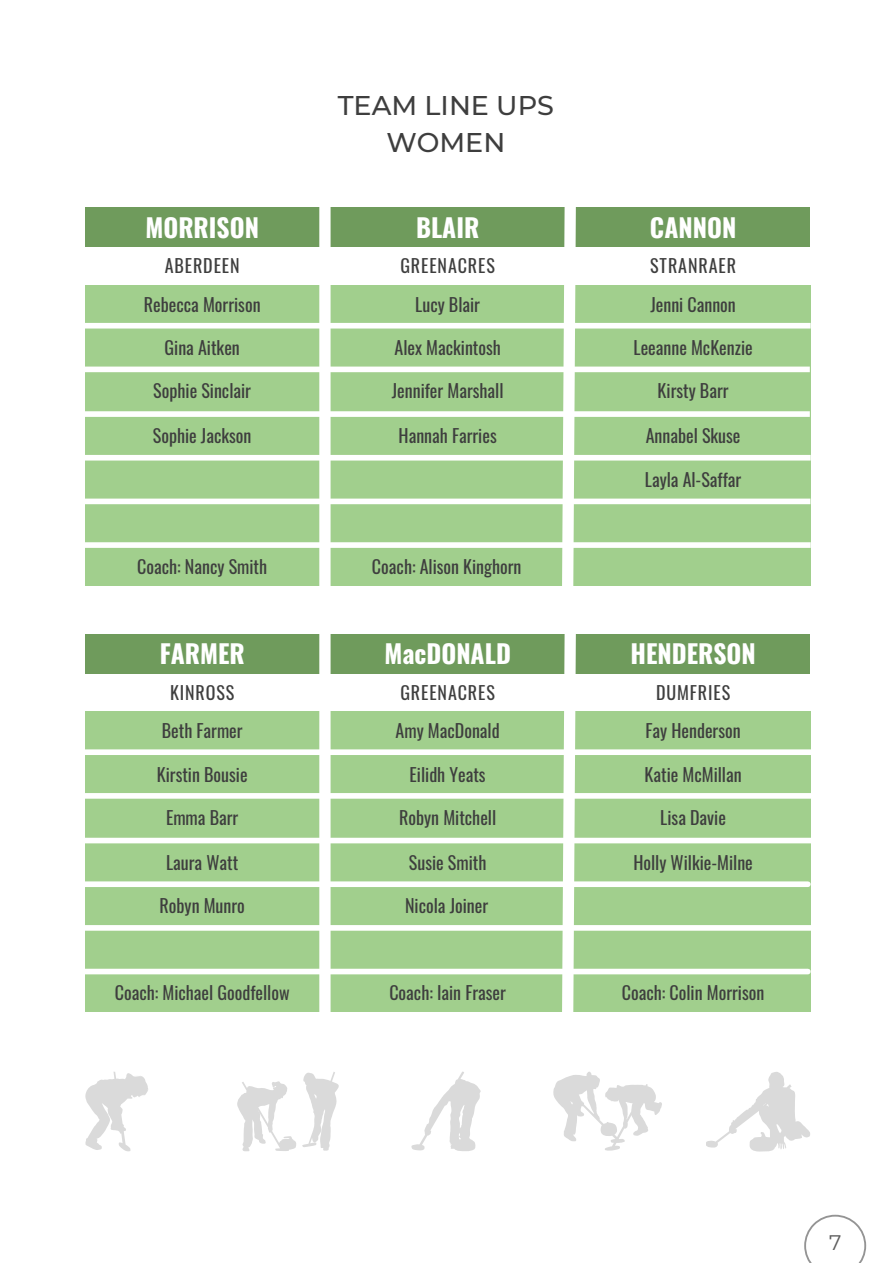
<style>
.page{position:relative;width:893px;height:1263px;background:#fff}
.page>*{position:absolute;margin:0;border:0;box-sizing:border-box;transform-origin:0 0}
.t1{font:500 27px/37.2px "Montserrat";color:#3e3e3e;text-align:center}
.t2{font:700 25.5px "Oswald";color:#fff}
.t3{font:21px "Montserrat";color:#5d5d5d}
.t4{font:18px "Oswald";color:#3e3e3e}
.t5{font:18px "Oswald";letter-spacing:.05em;color:#3e3e3e}
</style>
<div class="page">
<div style="left:85px;top:207px;width:725px;height:40px;background:#6f9b5c"></div>
<div style="left:85px;top:285px;width:725px;height:300px;background:#a1cf8d"></div>
<div style="left:319px;top:198px;width:12px;height:391px;background:#fff"></div>
<div style="left:60px;top:323px;width:751px;height:5px;background:#fff"></div>
<div style="left:65px;top:367px;width:745px;height:5px;background:#fff"></div>
<div style="left:65px;top:411px;width:745px;height:6px;background:#fff"></div>
<div style="left:49px;top:455px;width:762px;height:5px;background:#fff"></div>
<div style="left:0;top:499px;width:810px;height:5px;background:#fff"></div>
<div style="left:49px;top:542px;width:762px;height:6px;background:#fff"></div>
<div style="left:85px;top:634px;width:725px;height:39px;background:#6f9b5c"></div>
<div style="left:85px;top:711px;width:725px;height:301px;background:#a1cf8d"></div>
<div style="left:319px;top:624px;width:12px;height:392px;background:#fff"></div>
<svg style="left:556px;top:207px;width:26px;height:805px"></svg>
<div style="left:62px;top:749px;width:756px;height:6px;background:#fff"></div>
<div style="left:68px;top:793px;width:756px;height:6px;background:#fff"></div>
<div style="left:68px;top:838px;width:756px;height:5px;background:#fff"></div>
<div style="left:52px;top:881px;width:756px;height:6px;background:#fff"></div>
<div style="left:0;top:925px;width:823px;height:6px;background:#fff"></div>
<div style="left:52px;top:969px;width:756px;height:5px;background:#fff"></div>
<svg style="left:706px;top:1072px;width:104px;height:79px"></svg>
<svg style="left:411px;top:1071px;width:70px;height:80px"></svg>
<svg style="left:553px;top:1071px;width:109px;height:80px"></svg>
<svg style="left:238px;top:1072px;width:101px;height:79px"></svg>
<svg style="left:85px;top:1072px;width:63px;height:79px"></svg>
<svg style="left:804px;top:1215px;width:62px;height:48px"></svg>
<p class="t1" style="left:338px;top:85px;width:218px">TEAM LINE UPS<br>WOMEN</p>
<p class="t2" style="left:145px;top:214px;width:115px">MORRISON</p>
<p class="t2" style="left:416px;top:214px;width:65px">BLAIR</p>
<p class="t2" style="left:650px;top:214px;width:88px">CANNON</p>
<p class="t5" style="left:165px;top:250px;width:76px">ABERDEEN</p>
<p class="t5" style="left:400px;top:250px;width:96px">GREENACRES</p>
<p class="t5" style="left:650px;top:250px;width:87px">STRANRAER</p>
<p class="t4" style="left:144px;top:288px;width:118px">Rebecca Morrison</p>
<p class="t4" style="left:165px;top:332px;width:77px">Gina Aitken</p>
<p class="t4" style="left:153px;top:375px;width:99px">Sophie Sinclair</p>
<p class="t4" style="left:153px;top:420px;width:100px">Sophie Jackson</p>
<p class="t4" style="left:650px;top:288px;width:87px">Jenni Cannon</p>
<p class="t4" style="left:633px;top:332px;width:121px">Leeanne McKenzie</p>
<p class="t4" style="left:658px;top:375px;width:72px">Kirsty Barr</p>
<p class="t4" style="left:646px;top:420px;width:96px">Annabel Skuse</p>
<p class="t4" style="left:415px;top:288px;width:66px">Lucy Blair</p>
<p class="t4" style="left:394px;top:332px;width:108px">Alex Mackintosh</p>
<p class="t4" style="left:392px;top:375px;width:113px">Jennifer Marshall</p>
<p class="t4" style="left:399px;top:420px;width:100px">Hannah Farries</p>
<p class="t4" style="left:137px;top:551px;width:131px">Coach: Nancy Smith</p>
<p class="t4" style="left:372px;top:551px;width:151px">Coach: Alison Kinghorn</p>
<p class="t4" style="left:645px;top:463px;width:98px">Layla Al-Saffar</p>
<p class="t2" style="left:160px;top:640px;width:87px">FARMER</p>
<p class="t2" style="left:384px;top:640px;width:128px">MacDONALD</p>
<p class="t2" style="left:630px;top:640px;width:127px">HENDERSON</p>
<p class="t5" style="left:170px;top:676px;width:66px">KINROSS</p>
<p class="t5" style="left:400px;top:676px;width:96px">GREENACRES</p>
<p class="t5" style="left:656px;top:676px;width:76px">DUMFRIES</p>
<p class="t4" style="left:162px;top:715px;width:82px">Beth Farmer</p>
<p class="t4" style="left:157px;top:758px;width:92px">Kirstin Bousie</p>
<p class="t4" style="left:166px;top:802px;width:74px">Emma Barr</p>
<p class="t4" style="left:166px;top:846px;width:74px">Laura Watt</p>
<p class="t4" style="left:396px;top:715px;width:106px">Amy MacDonald</p>
<p class="t4" style="left:410px;top:758px;width:78px">Eilidh Yeats</p>
<p class="t4" style="left:399px;top:802px;width:98px">Robyn Mitchell</p>
<p class="t4" style="left:409px;top:846px;width:79px">Susie Smith</p>
<p class="t4" style="left:646px;top:715px;width:97px">Fay Henderson</p>
<p class="t4" style="left:645px;top:758px;width:99px">Katie McMillan</p>
<p class="t4" style="left:660px;top:802px;width:67px">Lisa Davie</p>
<p class="t4" style="left:633px;top:846px;width:121px">Holly Wilkie-Milne</p>
<p class="t4" style="left:160px;top:890px;width:87px">Robyn Munro</p>
<p class="t4" style="left:405px;top:890px;width:85px">Nicola Joiner</p>
<p class="t4" style="left:115px;top:977px;width:176px">Coach: Michael Goodfellow</p>
<p class="t4" style="left:389px;top:977px;width:118px">Coach: Iain Fraser</p>
<p class="t4" style="left:622px;top:977px;width:144px">Coach: Colin Morrison</p>
<p class="t3" style="left:829px;top:1228px;width:14px">7</p>
</div>
